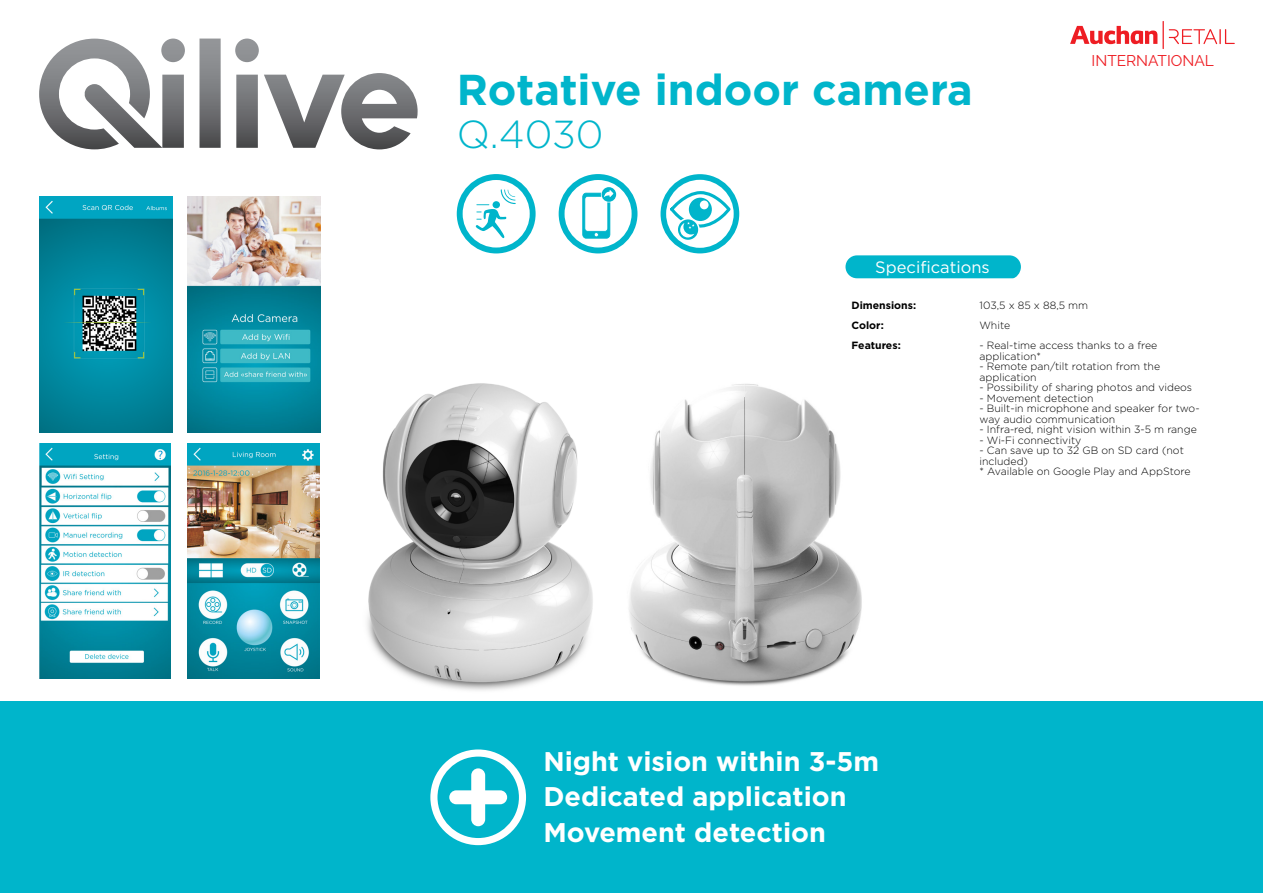
<style>
.page{position:relative;width:1263px;height:893px;background:#fff}
.page>*{position:absolute;margin:0;border:0;box-sizing:border-box;transform-origin:0 0}
.t1{font:700 43.2px "Gotham";color:#00b5cb}
.t2{font:300 39px "Gotham";color:#00b5cb}
.t3{font:700 27px/35.5px "Gotham";color:#fff}
.t4{font:16.5px "Gotham";color:#fff}
.t5{font:15.45px "Raleway";color:#ee1d23}
.t6{font:300 10.5px/10.5px "Gotham";color:#000}
.t7{font:700 10.5px "Gotham";color:#000}
</style>
<div class="page">
<svg style="left:39px;top:39px;width:379px;height:110px"></svg>
<div style="left:0;top:702px;width:1263px;height:191px;background:#00b5cb"></div>
<svg style="left:430px;top:749px;width:96px;height:96px"></svg>
<svg style="left:1169px;top:29px;width:66px;height:15px"></svg>
<svg style="left:1070px;top:26px;width:87px;height:18px"></svg>
<hr style="left:1162px;top:21px;width:2px;height:28px;background:#ee1d23">
<img style="left:629px;top:384px;width:233px;height:302px">
<img style="left:367px;top:383px;width:226px;height:308px">
<svg style="left:845px;top:255px;width:176px;height:23px;background:#0bb8cd"></svg>
<svg style="left:457px;top:174px;width:79px;height:79px"></svg>
<svg style="left:559px;top:174px;width:78px;height:79px"></svg>
<svg style="left:660px;top:174px;width:79px;height:79px"></svg>
<div style="left:700px;top:200px;width:8px;height:9px;background:#fff;border-radius:50%"></div>
<img style="left:39px;top:196px;width:133px;height:237px">
<img style="left:187px;top:196px;width:133px;height:237px">
<img style="left:39px;top:444px;width:132px;height:234px">
<img style="left:187px;top:444px;width:132px;height:234px">
<h1 class="t1" style="left:457px;top:61px;width:517px">Rotative indoor camera</h1>
<h2 class="t2" style="left:457px;top:109px;width:148px">Q.4030</h2>
<h3 class="t4" style="left:875px;top:257px;width:116px">Specifications</h3>
<h3 class="t5" style="left:1091px;top:51px;width:124px">INTERNATIONAL</h3>
<p class="t7" style="left:851px;top:298px;width:66px">Dimensions:</p>
<p class="t6" style="left:979px;top:299px;width:110px">103,5 x 85 x 88,5 mm</p>
<p class="t7" style="left:851px;top:318px;width:34px">Color:</p>
<p class="t6" style="left:979px;top:320px;width:32px">White</p>
<p class="t7" style="left:851px;top:339px;width:51px">Features:</p>
<p class="t6" style="left:979px;top:340px;width:179px">- Real-time access thanks to a free application*</p>
<p class="t6" style="left:979px;top:361px;width:182px">- Remote pan/tilt rotation from the application</p>
<p class="t6" style="left:979px;top:382px;width:214px">- Possibility of sharing photos and videos</p>
<p class="t6" style="left:979px;top:393px;width:115px">- Movement detection</p>
<p class="t6" style="left:979px;top:403px;width:222px">- Built-in microphone and speaker for two&shy;way audio communication</p>
<p class="t6" style="left:979px;top:424px;width:219px">- Infra-red, night vision within 3-5 m range</p>
<p class="t6" style="left:979px;top:435px;width:103px">- Wi-Fi connectivity</p>
<p class="t6" style="left:979px;top:445px;width:213px">- Can save up to 32 GB on SD card (not included)<br>* Available on Google Play and AppStore</p>
<h3 class="t3" style="left:543px;top:744px;width:337px">Night vision within 3-5m<br>Dedicated application<br>Movement detection</h3>
</div>
